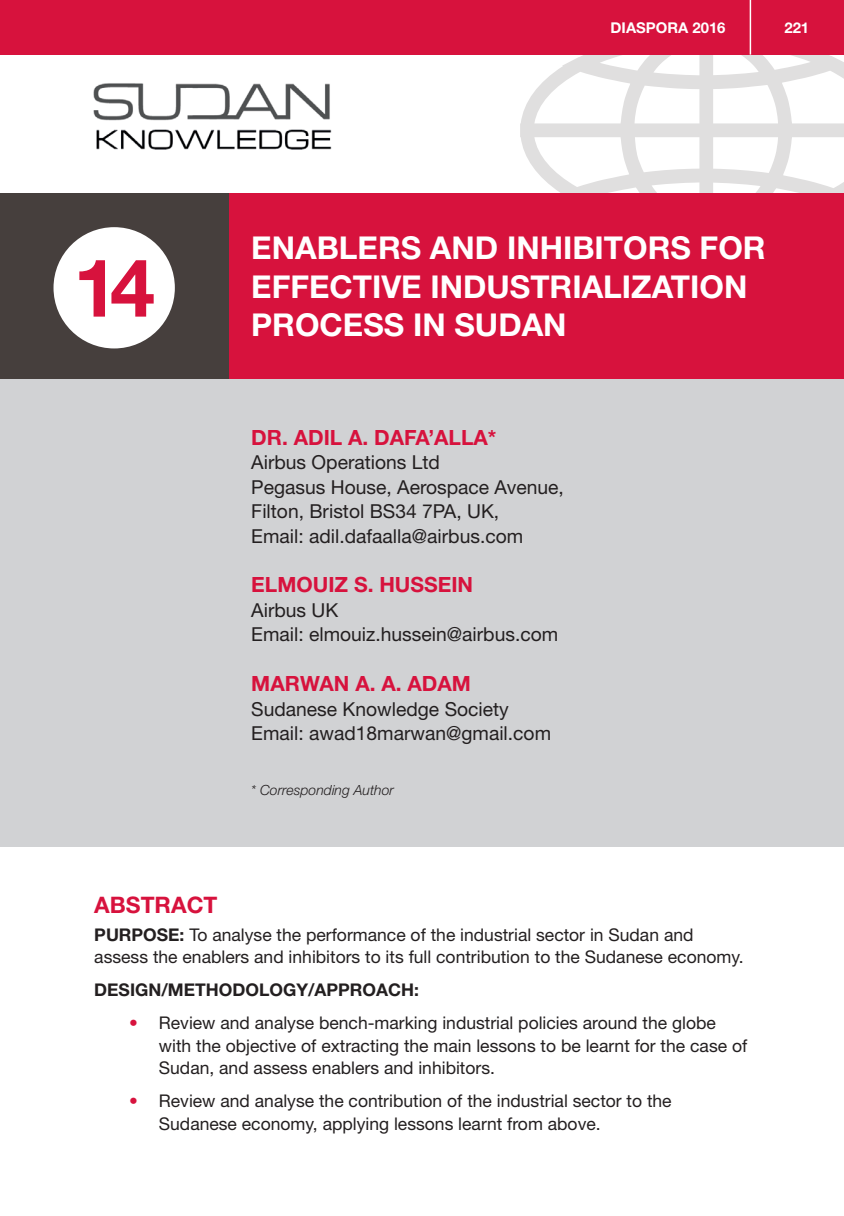
<style>
.page{position:relative;width:844px;height:1216px;background:#fff}
.page>*{position:absolute;margin:0;border:0;box-sizing:border-box;transform-origin:0 0}
.t1{font:700 80.5px "Helvetica Neue LT Std";color:#d7123d}
.t2{font:700 31.5px/38.5px "Helvetica Neue LT Std";color:#fff}
.t3{font:700 22.75px "Helvetica Neue LT Std";color:#d7123d}
.t4{font:700 21px "Helvetica Neue LT Std";color:#d7123d}
.t5{font:19.25px/24.5px "Helvetica Neue LT Std";color:#231f20}
.t6{font:17.5px/22.8px "Helvetica Neue LT Std";color:#231f20}
.t7{font:700 17.5px "Helvetica Neue LT Std";color:#231f20}
.t8{font:700 14.88px "Helvetica Neue LT Std";color:#fff}
.t9{font:italic 300 14px "Helvetica Neue LT Std";color:#231f20}
.s1{font-weight:700}
.s2{font-weight:700;color:#d7123d}
</style>
<div class="page">
<svg style="left:520px;top:55px;width:323px;height:138px"></svg>
<div style="left:0;top:193px;width:843px;height:189px;background:#d7123d"></div>
<div style="left:0;top:194px;width:228px;height:188px;background:#463f3d"></div>
<div style="left:53px;top:227px;width:122px;height:121px;background:#fff;border-radius:50%"></div>
<div style="left:0;top:0;width:843px;height:55px;background:#d7123d"></div>
<hr style="left:749px;top:0;width:2px;height:55px;background:#fff">
<div style="left:0;top:379px;width:843px;height:468px;background:#d1d2d4"></div>
<img style="left:93px;top:83px;width:239px;height:67px">
<h1 class="t1" style="left:73px;top:238px;width:83px">14</h1>
<p class="t8" style="left:610px;top:18px;width:116px">DIASPORA 2016</p>
<p class="t8" style="left:784px;top:18px;width:26px">221</p>
<h2 class="t2" style="left:251px;top:228px;width:515px">ENABLERS AND INHIBITORS FOR<br>EFFECTIVE INDUSTRIALIZATION</h2>
<h2 class="t2" style="left:251px;top:305px;width:317px">PROCESS IN SUDAN</h2>
<p class="t4" style="left:251px;top:424px;width:247px">DR. ADIL A. DAFA’ALLA*</p>
<p class="t5" style="left:251px;top:450px;width:314px">Airbus Operations Ltd<br>Pegasus House, Aerospace Avenue,<br>Filton, Bristol BS34 7PA, UK,<br>Email: adil.dafaalla@airbus.com</p>
<p class="t4" style="left:251px;top:572px;width:223px">ELMOUIZ S. HUSSEIN</p>
<p class="t5" style="left:251px;top:597px;width:308px">Airbus UK<br>Email: elmouiz.hussein@airbus.com</p>
<p class="t4" style="left:251px;top:670px;width:221px">MARWAN A. A. ADAM</p>
<p class="t5" style="left:251px;top:696px;width:301px">Sudanese Knowledge Society<br>Email: awad18marwan@gmail.com</p>
<p class="t9" style="left:251px;top:781px;width:144px">* Corresponding Author</p>
<h3 class="t3" style="left:94px;top:890px;width:125px">ABSTRACT</h3>
<p class="t6" style="left:94px;top:922px;width:650px"><span class="s1">PURPOSE:</span> To analyse the performance of the industrial sector in Sudan and assess the enablers and inhibitors to its full contribution to the Sudanese economy.</p>
<p class="t7" style="left:94px;top:979px;width:326px">DESIGN/METHODOLOGY/APPROACH:</p>
<p class="t6" style="left:159px;top:1010px;width:589px;text-indent:-30px"><span class="s2">•</span> Review and analyse bench-marking industrial policies around the globe with the objective of extracting the main lessons to be learnt for the case of<br>Sudan, and assess enablers and inhibitors.</p>
<p class="t6" style="left:159px;top:1089px;width:514px;text-indent:-30px"><span class="s2">•</span> Review and analyse the contribution of the industrial sector to the<br>Sudanese economy, applying lessons learnt from above.</p>
</div>
